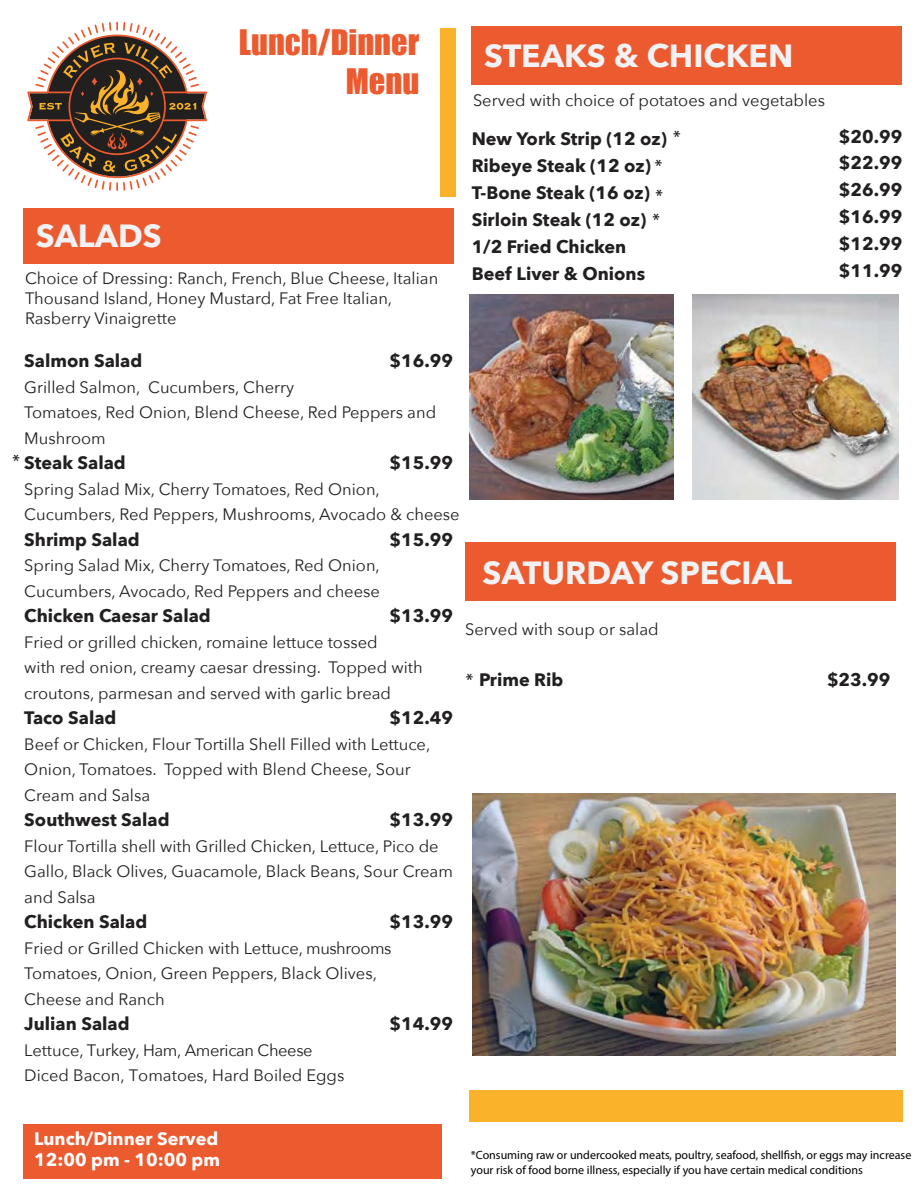
<style>
.page{position:relative;width:918px;height:1188px;background:#fff}
.page>*{position:absolute;margin:0;border:0;box-sizing:border-box;transform-origin:0 0}
.t1{font:32.25px/38.8px "Impact";color:#ec5b2f;text-align:right}
.t2{font:700 31.95px "Avenir Next";color:#f2f2f4}
.t3{font:700 18px/27px "Avenir Next";color:#221f1f}
.t4{font:700 18px/21.6px "Avenir Next";color:#fff}
.t5{font:18px "Myriad Pro";color:#020102}
.t6{font:16.5px/25.5px "Avenir Next";color:#221f1f}
.t7{font:12px/14.4px "Myriad Pro";color:#020102}
.s1{font-family:"Myriad Pro";font-weight:400;color:#020102}
</style>
<div class="page">
<svg style="left:27px;top:22px;width:180px;height:169px"></svg>
<div style="left:440px;top:29px;width:16px;height:168px;background:#fbb22b"></div>
<div style="left:469px;top:1090px;width:433px;height:31px;background:#fbb22b"></div>
<div style="left:23px;top:209px;width:431px;height:55px;background:#ec5b2f"></div>
<div style="left:472px;top:26px;width:430px;height:59px;background:#ec5b2f"></div>
<div style="left:465px;top:542px;width:430px;height:58px;background:#ec5b2f"></div>
<div style="left:24px;top:1124px;width:418px;height:54px;background:#ec5b2f"></div>
<img style="left:472px;top:794px;width:423px;height:262px">
<img style="left:469px;top:294px;width:205px;height:205px">
<img style="left:693px;top:294px;width:205px;height:205px">
<h2 class="t2" style="left:36px;top:222px;width:128px">SALADS</h2>
<h1 class="t1" style="left:239px;top:24px;width:182px">Lunch/Dinner<br>Menu</h1>
<p class="t6" style="left:25px;top:270px;width:415px;line-height:19.8px">Choice of Dressing: Ranch, French, Blue Cheese, Italian<br>Thousand Island, Honey Mustard, Fat Free Italian,<br>Rasberry Vinaigrette</p>
<h2 class="t2" style="left:484px;top:42px;width:311px">STEAKS &amp; CHICKEN</h2>
<p class="t6" style="left:473px;top:88px;width:354px">Served with choice of potatoes and vegetables</p>
<p class="t3" style="left:472px;top:126px;width:197px">New York Strip (12 oz)<br>Ribeye Steak (12 oz) <span class="s1">*<br></span>T-Bone Steak (16 oz)<br>Sirloin Steak (12 oz) <span class="s1">*<br></span>1/2 Fried Chicken<br>Beef Liver &amp; Onions</p>
<p class="t3" style="left:839px;top:125px;width:65px;text-align:justify">$20.99 $22.99 $26.99 $16.99 $12.99 $11.99</p>
<p class="t5" style="left:673px;top:130px;width:9px">*</p>
<p class="t5" style="left:655px;top:189px;width:9px">*</p>
<p class="t3" style="left:390px;top:349px;width:65px">$16.99</p>
<p class="t3" style="left:24px;top:349px;width:120px">Salmon Salad</p>
<p class="t6" style="left:24px;top:376px;width:413px">Grilled Salmon, Cucumbers, Cherry<br>Tomatoes, Red Onion, Blend Cheese, Red Peppers and<br>Mushroom</p>
<p class="t3" style="left:24px;top:451px;width:103px">Steak Salad</p>
<p class="t6" style="left:24px;top:478px;width:437px">Spring Salad Mix, Cherry Tomatoes, Red Onion,<br>Cucumbers, Red Peppers, Mushrooms, Avocado &amp; cheese</p>
<p class="t3" style="left:24px;top:527px;width:117px">Shrimp Salad</p>
<p class="t6" style="left:24px;top:554px;width:357px">Spring Salad Mix, Cherry Tomatoes, Red Onion,<br>Cucumbers, Avocado, Red Peppers and cheese</p>
<p class="t3" style="left:24px;top:604px;width:188px">Chicken Caesar Salad</p>
<p class="t6" style="left:24px;top:631px;width:400px">Fried or grilled chicken, romaine lettuce tossed<br>with red onion, creamy caesar dressing. Topped with croutons, parmesan and served with garlic bread</p>
<p class="t3" style="left:24px;top:706px;width:94px">Taco Salad</p>
<p class="t6" style="left:24px;top:733px;width:408px">Beef or Chicken, Flour Tortilla Shell Filled with Lettuce,<br>Onion, Tomatoes. Topped with Blend Cheese, Sour<br>Cream and Salsa</p>
<p class="t3" style="left:24px;top:808px;width:147px">Southwest Salad</p>
<p class="t6" style="left:24px;top:835px;width:430px">Flour Tortilla shell with Grilled Chicken, Lettuce, Pico de<br>Gallo, Black Olives, Guacamole, Black Beans, Sour Cream and Salsa</p>
<p class="t3" style="left:24px;top:910px;width:124px">Chicken Salad</p>
<p class="t6" style="left:24px;top:937px;width:369px">Fried or Grilled Chicken with Lettuce, mushrooms<br>Tomatoes, Onion, Green Peppers, Black Olives,<br>Cheese and Ranch</p>
<p class="t3" style="left:24px;top:1012px;width:107px">Julian Salad</p>
<p class="t6" style="left:24px;top:1039px;width:322px">Lettuce, Turkey, Ham, American Cheese<br>Diced Bacon, Tomatoes, Hard Boiled Eggs</p>
<p class="t5" style="left:13px;top:454px;width:9px">*</p>
<p class="t3" style="left:390px;top:451px;width:65px">$15.99</p>
<p class="t3" style="left:390px;top:527px;width:65px">$15.99</p>
<h2 class="t2" style="left:483px;top:559px;width:311px">SATURDAY SPECIAL</h2>
<p class="t3" style="left:390px;top:604px;width:65px">$13.99</p>
<p class="t6" style="left:465px;top:618px;width:195px">Served with soup or salad</p>
<p class="t3" style="left:466px;top:667px;width:99px"><span class="s1">*</span> Prime Rib</p>
<p class="t3" style="left:390px;top:706px;width:65px">$12.49</p>
<p class="t3" style="left:390px;top:808px;width:65px">$13.99</p>
<p class="t3" style="left:390px;top:910px;width:65px">$13.99</p>
<p class="t3" style="left:390px;top:1012px;width:65px">$14.99</p>
<p class="t3" style="left:827px;top:668px;width:65px">$23.99</p>
<p class="t4" style="left:34px;top:1129px;width:187px">Lunch/Dinner Served<br>12:00 pm - 10:00 pm</p>
<p class="t7" style="left:471px;top:1149px;width:442px">*Consuming raw or undercooked meats, poultry, seafood, shellfish, or eggs may increase your risk of food borne illness, especially if you have certain medical conditions</p>
</div>
